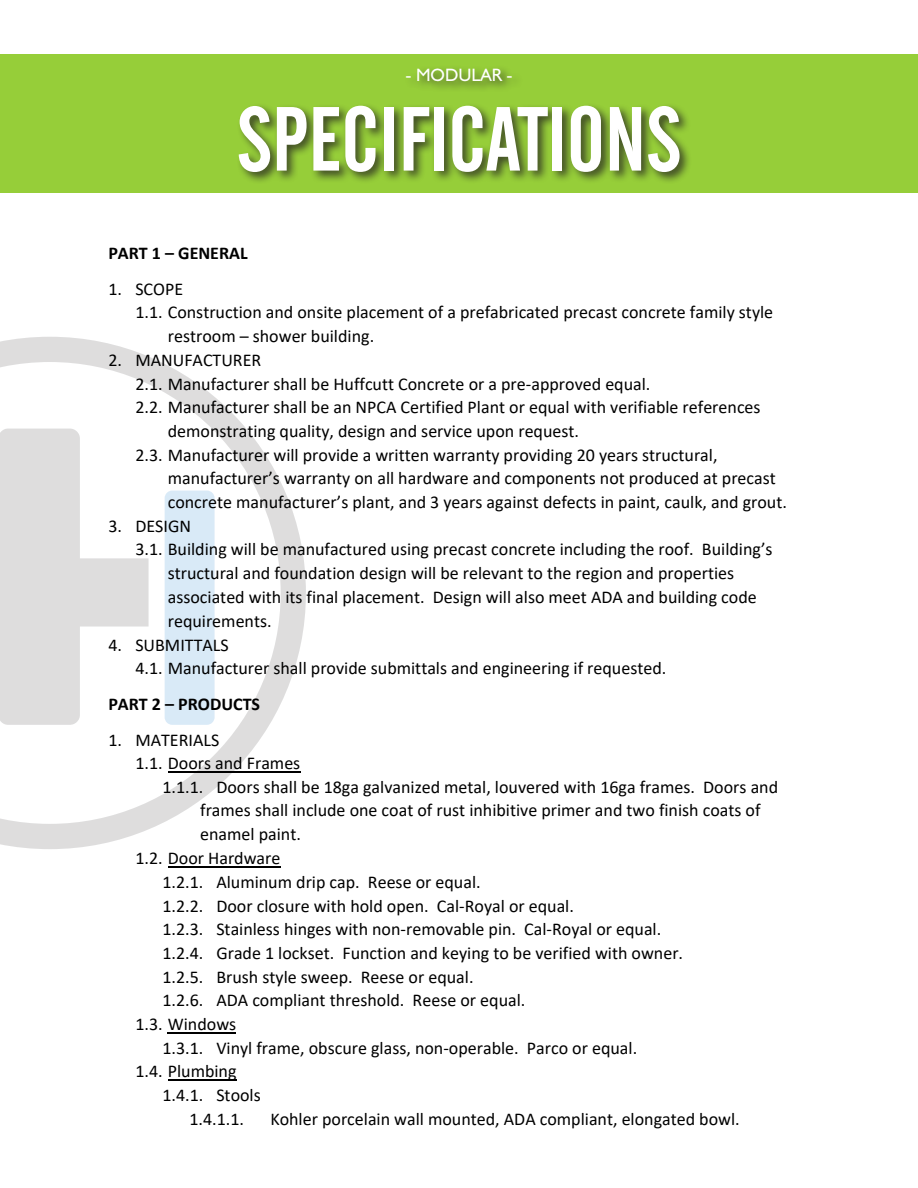
<style>
.page{position:relative;width:918px;height:1188px;background:#fff}
.page>*{position:absolute;margin:0;border:0;box-sizing:border-box;transform-origin:0 0}
.t1{font:90px "Alternate Gothic No 2 BT";color:#fff}
.t2{font:18px/23.4px "Calibri";color:#000}
.t3{font:700 18px "Calibri";color:#000}
.t4{font:18px "Humanist 521 BT";color:#fff}
</style>
<div class="page">
<svg style="left:0;top:337px;width:306px;height:512px"></svg>
<svg style="left:0;top:429px;width:149px;height:296px;fill:#dedddd"></svg>
<div style="left:165px;top:491px;width:50px;height:234px;background:#d9eaf7"></div>
<hr style="left:168px;top:771px;width:132px;height:2px;background:#000">
<hr style="left:168px;top:866px;width:112px;height:1px;background:#000">
<hr style="left:168px;top:1032px;width:68px;height:1px;background:#000">
<hr style="left:168px;top:1080px;width:69px;height:1px;background:#000">
<div style="left:0;top:54px;width:918px;height:139px;background:#96ce39"></div>
<div style="left:236px;top:65px;width:456px;height:120px;background:#231f20;opacity:.75"></div>
<p class="t4" style="left:405px;top:63px;width:109px">- MODULAR -</p>
<p class="t1" style="left:237px;top:89px;width:446px">SPECIFICATIONS</p>
<p class="t3" style="left:108px;top:240px;width:141px">PART 1 – GENERAL</p>
<p class="t2" style="left:108px;top:277px;width:76px">1. SCOPE</p>
<p class="t2" style="left:135px;top:300px;width:639px">1.1. Construction and onsite placement of a prefabricated precast concrete family style</p>
<p class="t2" style="left:168px;top:324px;width:208px">restroom – shower building.</p>
<p class="t2" style="left:108px;top:348px;width:154px">2. MANUFACTURER</p>
<p class="t2" style="left:135px;top:371px;width:517px">2.1. Manufacturer shall be Huffcutt Concrete or a pre-approved equal.</p>
<p class="t2" style="left:135px;top:395px;width:627px">2.2. Manufacturer shall be an NPCA Certified Plant or equal with verifiable references</p>
<p class="t2" style="left:168px;top:419px;width:413px">demonstrating quality, design and service upon request.</p>
<p class="t2" style="left:135px;top:443px;width:584px">2.3. Manufacturer will provide a written warranty providing 20 years structural,</p>
<p class="t2" style="left:168px;top:466px;width:610px">manufacturer’s warranty on all hardware and components not produced at precast</p>
<p class="t2" style="left:168px;top:490px;width:621px">concrete manufacturer’s plant, and 3 years against defects in paint, caulk, and grout.</p>
<p class="t2" style="left:108px;top:514px;width:84px">3. DESIGN</p>
<p class="t2" style="left:135px;top:537px;width:639px">3.1. Building will be manufactured using precast concrete including the roof. Building’s</p>
<p class="t2" style="left:168px;top:561px;width:568px">structural and foundation design will be relevant to the region and properties</p>
<p class="t2" style="left:168px;top:585px;width:591px">associated with its final placement. Design will also meet ADA and building code</p>
<p class="t2" style="left:168px;top:609px;width:105px">requirements.</p>
<p class="t2" style="left:135px;top:632px;width:533px;text-indent:-27px">4. SUBMITTALS<br>4.1. Manufacturer shall provide submittals and engineering if requested.</p>
<p class="t3" style="left:108px;top:691px;width:153px">PART 2 – PRODUCTS</p>
<p class="t2" style="left:108px;top:727px;width:112px">1. MATERIALS</p>
<p class="t2" style="left:135px;top:751px;width:166px">1.1. Doors and Frames</p>
<p class="t2" style="left:162px;top:775px;width:617px">1.1.1. Doors shall be 18ga galvanized metal, louvered with 16ga frames. Doors and</p>
<p class="t2" style="left:200px;top:798px;width:562px">frames shall include one coat of rust inhibitive primer and two finish coats of</p>
<p class="t2" style="left:200px;top:822px;width:102px">enamel paint.</p>
<p class="t2" style="left:135px;top:846px;width:147px">1.2. Door Hardware</p>
<p class="t2" style="left:162px;top:870px;width:320px">1.2.1. Aluminum drip cap. Reese or equal.</p>
<p class="t2" style="left:162px;top:893px;width:413px">1.2.2. Door closure with hold open. Cal-Royal or equal.</p>
<p class="t2" style="left:162px;top:917px;width:500px">1.2.3. Stainless hinges with non-removable pin. Cal-Royal or equal.</p>
<p class="t2" style="left:162px;top:941px;width:522px">1.2.4. Grade 1 lockset. Function and keying to be verified with owner.</p>
<p class="t2" style="left:162px;top:965px;width:313px">1.2.5. Brush style sweep. Reese or equal.</p>
<p class="t2" style="left:162px;top:988px;width:365px">1.2.6. ADA compliant threshold. Reese or equal.</p>
<p class="t2" style="left:135px;top:1012px;width:102px">1.3. Windows</p>
<p class="t2" style="left:162px;top:1036px;width:476px">1.3.1. Vinyl frame, obscure glass, non-operable. Parco or equal.</p>
<p class="t2" style="left:135px;top:1059px;width:103px">1.4. Plumbing</p>
<p class="t2" style="left:162px;top:1083px;width:100px">1.4.1. Stools</p>
<p class="t2" style="left:189px;top:1107px;width:56px">1.4.1.1.</p>
<p class="t2" style="left:270px;top:1107px;width:471px">Kohler porcelain wall mounted, ADA compliant, elongated bowl.</p>
</div>
